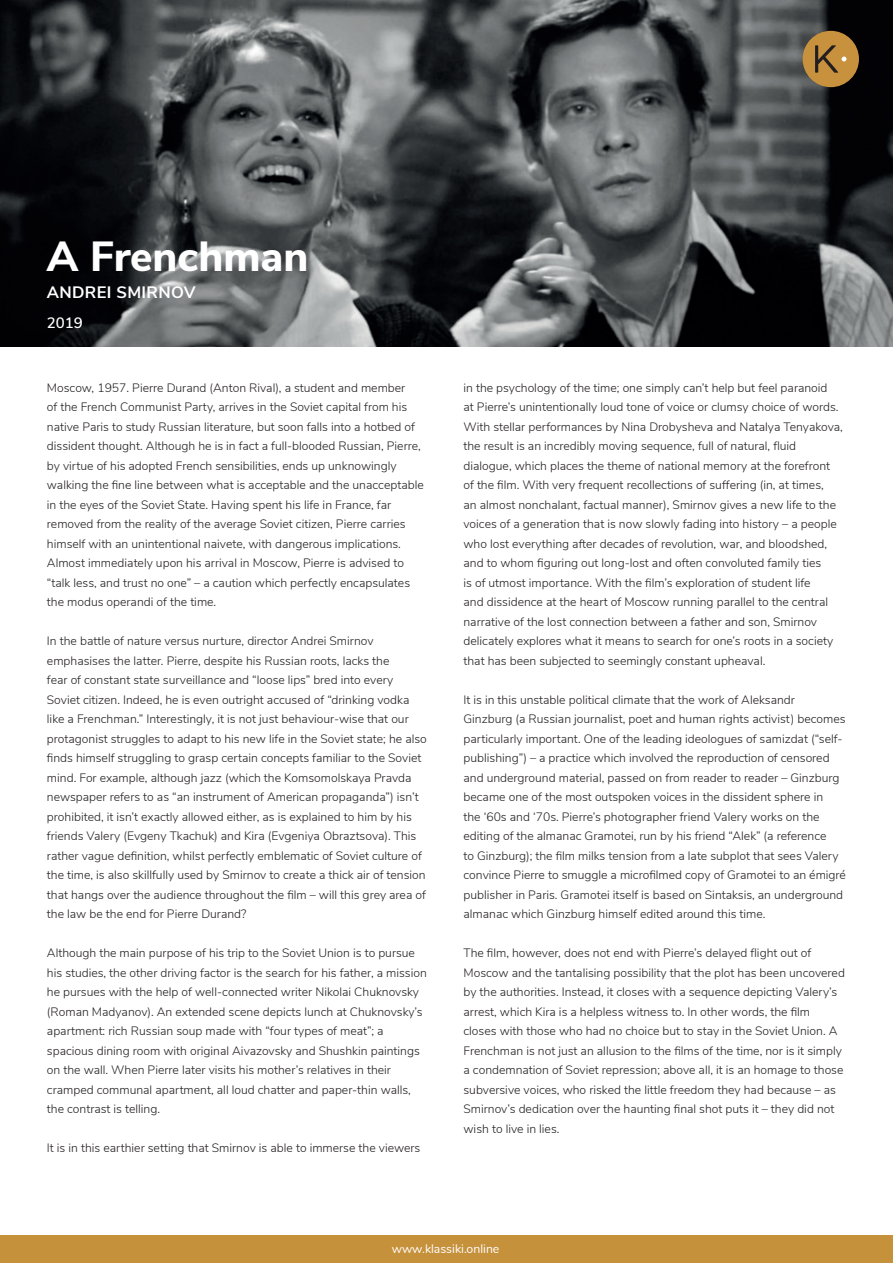
<style>
.page{position:relative;width:893px;height:1263px;background:#fff}
.page>*{position:absolute;margin:0;border:0;box-sizing:border-box;transform-origin:0 0}
.t1{font:800 42px "Nunito Sans";color:#fff}
.t2{font:700 16.5px "Nunito Sans";letter-spacing:.02em;color:#fff}
.t3{font:600 15px "Nunito Sans";color:#fff}
.t4{font:12.3px "Nunito";color:#fff}
.t5{font:300 12.15px/19.5px "Nunito Sans";color:#231f20}
</style>
<div class="page">
<img style="left:0;top:0;width:893px;height:347px">
<div style="left:0;top:1235px;width:893px;height:28px;background:#c6913b"></div>
<div style="left:803px;top:31px;width:56px;height:56px;background:#c7913d;border-radius:50%"></div>
<svg style="left:815px;top:45px;width:31px;height:28px"></svg>
<h1 class="t1" style="left:47px;top:226px;width:263px">A Frenchman</h1>
<h2 class="t2" style="left:47px;top:280px;width:150px">ANDREI SMIRNOV</h2>
<p class="t3" style="left:47px;top:312px;width:38px">2019</p>
<p class="t5" style="left:47px;top:377px;width:378px">Moscow, 1957. Pierre Durand (Anton Rival), a student and member<br>of the French Communist Party, arrives in the Soviet capital from his native Paris to study Russian literature, but soon falls into a hotbed of dissident thought. Although he is in fact a full-blooded Russian, Pierre, by virtue of his adopted French sensibilities, ends up unknowingly walking the fine line between what is acceptable and the unacceptable in the eyes of the Soviet State. Having spent his life in France, far removed from the reality of the average Soviet citizen, Pierre carries himself with an unintentional naivete, with dangerous implications.<br>Almost immediately upon his arrival in Moscow, Pierre is advised to “talk less, and trust no one” – a caution which perfectly encapsulates the modus operandi of the time.</p>
<p class="t5" style="left:47px;top:631px;width:381px">In the battle of nature versus nurture, director Andrei Smirnov emphasises the latter. Pierre, despite his Russian roots, lacks the<br>fear of constant state surveillance and “loose lips” bred into every Soviet citizen. Indeed, he is even outright accused of “drinking vodka like a Frenchman.” Interestingly, it is not just behaviour-wise that our protagonist struggles to adapt to his new life in the Soviet state; he also finds himself struggling to grasp certain concepts familiar to the Soviet mind. For example, although jazz (which the Komsomolskaya Pravda newspaper refers to as “an instrument of American propaganda”) isn’t prohibited, it isn’t exactly allowed either, as is explained to him by his friends Valery (Evgeny Tkachuk) and Kira (Evgeniya Obraztsova). This rather vague definition, whilst perfectly emblematic of Soviet culture of the time, is also skillfully used by Smirnov to create a thick air of tension that hangs over the audience throughout the film – will this grey area of the law be the end for Pierre Durand?</p>
<p class="t5" style="left:47px;top:943px;width:381px">Although the main purpose of his trip to the Soviet Union is to pursue his studies, the other driving factor is the search for his father, a mission he pursues with the help of well-connected writer Nikolai Chuknovsky (Roman Madyanov). An extended scene depicts lunch at Chuknovsky’s apartment: rich Russian soup made with “four types of meat”; a spacious dining room with original Aivazovsky and Shushkin paintings on the wall. When Pierre later visits his mother’s relatives in their cramped communal apartment, all loud chatter and paper-thin walls, the contrast is telling.</p>
<p class="t5" style="left:47px;top:1138px;width:375px">It is in this earthier setting that Smirnov is able to immerse the viewers</p>
<p class="t5" style="left:463px;top:377px;width:381px">in the psychology of the time; one simply can’t help but feel paranoid<br>at Pierre’s unintentionally loud tone of voice or clumsy choice of words.<br>With stellar performances by Nina Drobysheva and Natalya Tenyakova, the result is an incredibly moving sequence, full of natural, fluid dialogue, which places the theme of national memory at the forefront of the film. With very frequent recollections of suffering (in, at times,<br>an almost nonchalant, factual manner), Smirnov gives a new life to the voices of a generation that is now slowly fading into history – a people who lost everything after decades of revolution, war, and bloodshed, and to whom figuring out long-lost and often convoluted family ties<br>is of utmost importance. With the film’s exploration of student life<br>and dissidence at the heart of Moscow running parallel to the central narrative of the lost connection between a father and son, Smirnov delicately explores what it means to search for one’s roots in a society that has been subjected to seemingly constant upheaval.</p>
<p class="t5" style="left:463px;top:689px;width:384px">It is in this unstable political climate that the work of Aleksandr Ginzburg (a Russian journalist, poet and human rights activist) becomes particularly important. One of the leading ideologues of samizdat (“self&shy;publishing”) – a practice which involved the reproduction of censored and underground material, passed on from reader to reader – Ginzburg became one of the most outspoken voices in the dissident sphere in<br>the ‘60s and ‘70s. Pierre’s photographer friend Valery works on the editing of the almanac Gramotei, run by his friend “Alek” (a reference<br>to Ginzburg); the film milks tension from a late subplot that sees Valery convince Pierre to smuggle a microfilmed copy of Gramotei to an émigré publisher in Paris. Gramotei itself is based on Sintaksis, an underground almanac which Ginzburg himself edited around this time.</p>
<p class="t5" style="left:463px;top:943px;width:383px">The film, however, does not end with Pierre’s delayed flight out of Moscow and the tantalising possibility that the plot has been uncovered by the authorities. Instead, it closes with a sequence depicting Valery’s arrest, which Kira is a helpless witness to. In other words, the film closes with those who had no choice but to stay in the Soviet Union. A Frenchman is not just an allusion to the films of the time, nor is it simply a condemnation of Soviet repression; above all, it is an homage to those subversive voices, who risked the little freedom they had because – as Smirnov’s dedication over the haunting final shot puts it – they did not wish to live in lies.</p>
<p class="t4" style="left:392px;top:1240px;width:109px">www.klassiki.online</p>
</div>
